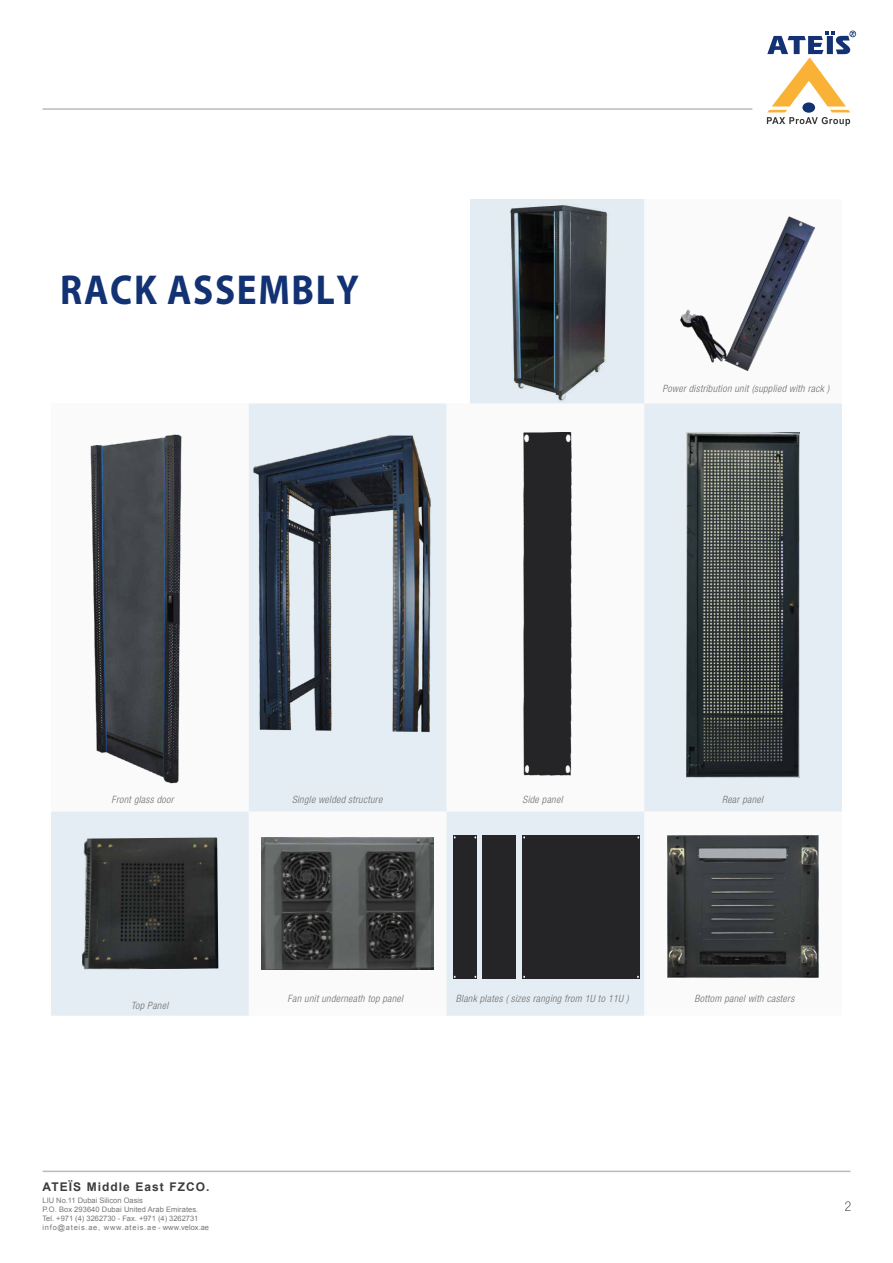
<style>
.page{position:relative;width:893px;height:1263px;background:#fff}
.page>*{position:absolute;margin:0;border:0;box-sizing:border-box;transform-origin:0 0}
.t1{font:700 42px "Myriad Pro";letter-spacing:.045em;color:#123274;scale:.89 1}
.t2{font:100 condensed 13.5px "Helvetica Neue";color:#1d1d1b}
.t3{font:700 12px "Arial";letter-spacing:.09em;color:#3c3c3b}
.t4{font:italic 300 condensed 10.05px "Helvetica Neue";letter-spacing:.03em;color:#706f6f}
.t5{font:7.5px/9px "Arial";color:#777776}
</style>
<div class="page">
<svg style="left:767px;top:31px;width:89px;height:95px"></svg>
<hr style="left:43px;top:1170px;width:807px;height:2px;background:#bababa">
<hr style="left:43px;top:108px;width:709px;height:2px;background:#bababa">
<svg style="left:470px;top:199px;width:345px;height:204px"></svg>
<svg style="left:51px;top:403px;width:791px;height:613px"></svg>
<div style="left:453px;top:835px;width:24px;height:144px;background:#252527"></div>
<div style="left:482px;top:835px;width:33px;height:144px;background:#252527"></div>
<div style="left:523px;top:835px;width:117px;height:144px;background:#252527"></div>
<img style="left:681px;top:216px;width:133px;height:155px">
<img style="left:667px;top:835px;width:151px;height:143px">
<img style="left:686px;top:433px;width:114px;height:344px">
<img style="left:247px;top:436px;width:193px;height:312px">
<img style="left:81px;top:837px;width:137px;height:133px">
<img style="left:261px;top:837px;width:173px;height:133px">
<img style="left:74px;top:433px;width:143px;height:362px">
<div style="left:523px;top:433px;width:49px;height:342px;background:#252527"></div>
<h1 class="t1" style="left:60px;top:262px;width:337px">RACK ASSEMBLY</h1>
<p class="t4" style="left:662px;top:382px;width:168px">Power distribution unit (supplied with rack )</p>
<p class="t4" style="left:112px;top:794px;width:63px">Front glass door</p>
<p class="t4" style="left:292px;top:794px;width:92px">Single welded structure</p>
<p class="t4" style="left:523px;top:794px;width:41px">Side panel</p>
<p class="t4" style="left:722px;top:794px;width:42px">Rear panel</p>
<p class="t4" style="left:131px;top:999px;width:39px">Top Panel</p>
<p class="t4" style="left:288px;top:992px;width:117px">Fan unit underneath top panel</p>
<p class="t4" style="left:456px;top:992px;width:174px">Blank plates ( sizes ranging from 1U to 11U )</p>
<p class="t4" style="left:694px;top:992px;width:101px">Bottom panel with casters</p>
<p class="t3" style="left:43px;top:1178px;width:169px">ATEÏS Middle East FZCO.</p>
<p class="t5" style="left:43px;top:1196px;width:168px">LIU No.11 Dubai Silicon Oasis<br>P.O. Box 293640 Dubai United Arab Emirates.<br>Tel. +971 (4) 3262730 - Fax. +971 (4) 3262731 info@ateis.ae, www.ateis.ae - www.velox.ae</p>
<h2 class="t2" style="left:845px;top:1198px;width:8px">2</h2>
</div>
